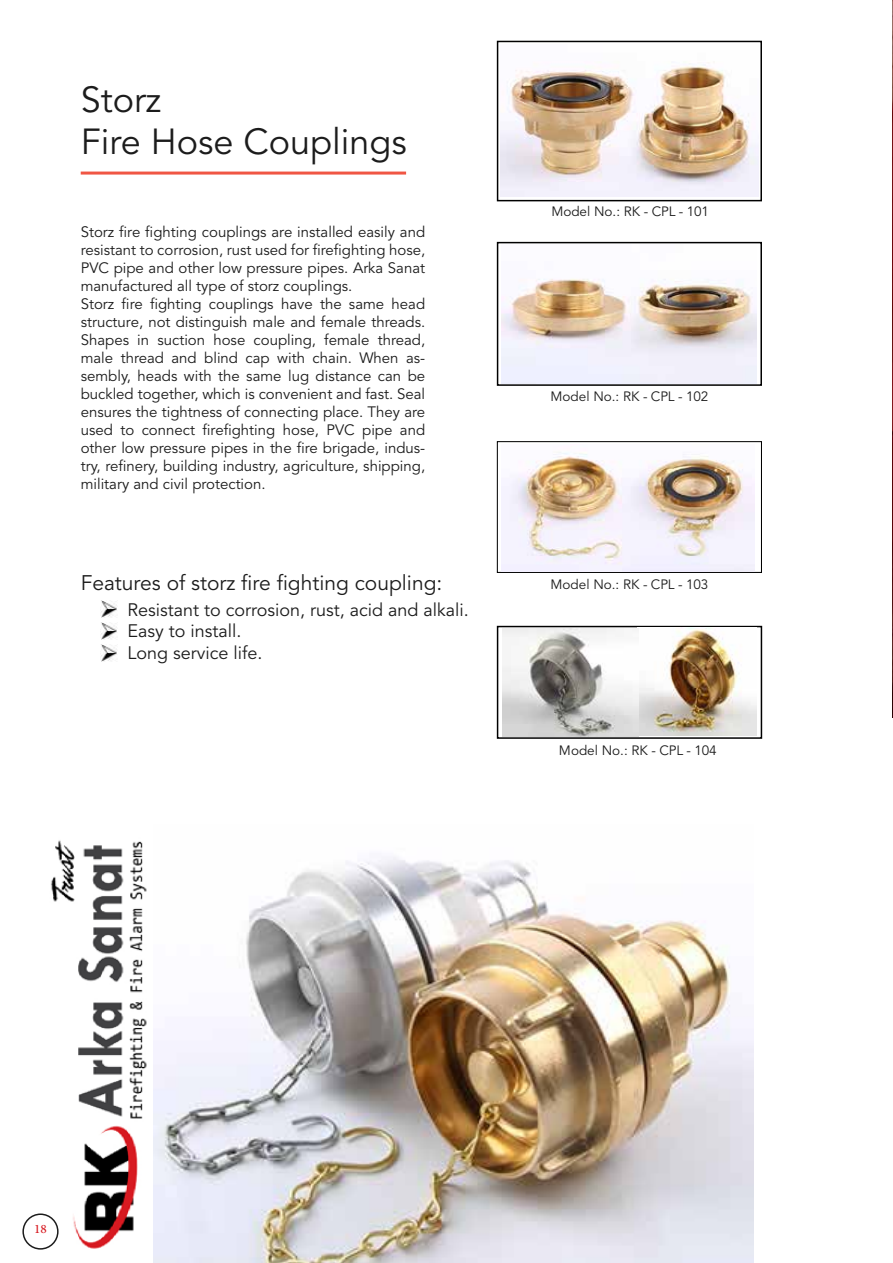
<style>
.page{position:relative;width:893px;height:1263px;background:#fff}
.page>*{position:absolute;margin:0;border:0;box-sizing:border-box;transform-origin:0 0}
.t1{font:36px/42px "Avenir LT Std";color:#1c1c1c}
.t2{font:21px "Avenir LT Std";color:#1c1c1c}
.t3{font:18px/21.8px "Avenir LT Std";color:#1c1c1c}
.t4{font:18px "Adobe Arabic";color:#d71920}
.t5{font:15px/18px "Avenir LT Std";color:#1c1c1c}
.t6{font:13.5px "Avenir LT Std";letter-spacing:-.005em;color:#1c1c1c}
</style>
<div class="page">
<div style="left:497px;top:41px;width:265px;height:160px;background:#fff;border:2px solid #000"></div>
<div style="left:497px;top:242px;width:265px;height:144px;background:#fff;border:2px solid #000"></div>
<div style="left:497px;top:626px;width:265px;height:113px;background:linear-gradient(to bottom,#fff,#fff);border:2px solid #000"></div>
<div style="left:497px;top:441px;width:265px;height:132px;background:#fff;border:1px solid #000"></div>
<img style="left:154px;top:857px;width:600px;height:406px">
<img style="left:500px;top:62px;width:258px;height:135px">
<img style="left:501px;top:279px;width:255px;height:104px">
<img style="left:501px;top:452px;width:254px;height:119px">
<img style="left:503px;top:628px;width:253px;height:108px">
<hr style="left:81px;top:172px;width:325px;height:3px;background:#f05644">
<img style="left:101px;top:601px;width:16px;height:16px">
<img style="left:40px;top:840px;width:107px;height:410px">
<img style="left:101px;top:645px;width:16px;height:16px">
<img style="left:101px;top:623px;width:16px;height:16px">
<img style="left:892px;top:0;width:1px;height:718px">
<div style="left:22px;top:1213px;width:37px;height:36px;border:2px solid #1c1c1c;border-radius:50%"></div>
<h1 class="t1" style="left:81px;top:80px;width:328px">Storz<br>Fire Hose Couplings</h1>
<p class="t5" style="left:81px;top:223px;width:346px">Storz fire fighting couplings are installed easily and resistant to corrosion, rust used for firefighting hose, PVC pipe and other low pressure pipes. Arka Sanat manufactured all type of storz couplings.<br>Storz fire fighting couplings have the same head structure, not distinguish male and female threads.<br>Shapes in suction hose coupling, female thread, male thread and blind cap with chain. When as&shy;sembly, heads with the same lug distance can be buckled together, which is convenient and fast. Seal ensures the tightness of connecting place. They are used to connect firefighting hose, PVC pipe and other low pressure pipes in the fire brigade, indus&shy;try, refinery, building industry, agriculture, shipping, military and civil protection.</p>
<h2 class="t2" style="left:81px;top:570px;width:363px">Features of storz fire fighting coupling:</h2>
<p class="t3" style="left:128px;top:599px;width:343px">Resistant to corrosion, rust, acid and alkali.<br>Easy to install.<br>Long service life.</p>
<p class="t6" style="left:551px;top:204px;width:159px">Model No.: RK - CPL - 101</p>
<p class="t6" style="left:551px;top:388px;width:159px">Model No.: RK - CPL - 102</p>
<p class="t6" style="left:551px;top:577px;width:159px">Model No.: RK - CPL - 103</p>
<p class="t6" style="left:559px;top:742px;width:159px">Model No.: RK - CPL - 104</p>
<p class="t4" style="left:34px;top:1216px;width:14px">18</p>
</div>
